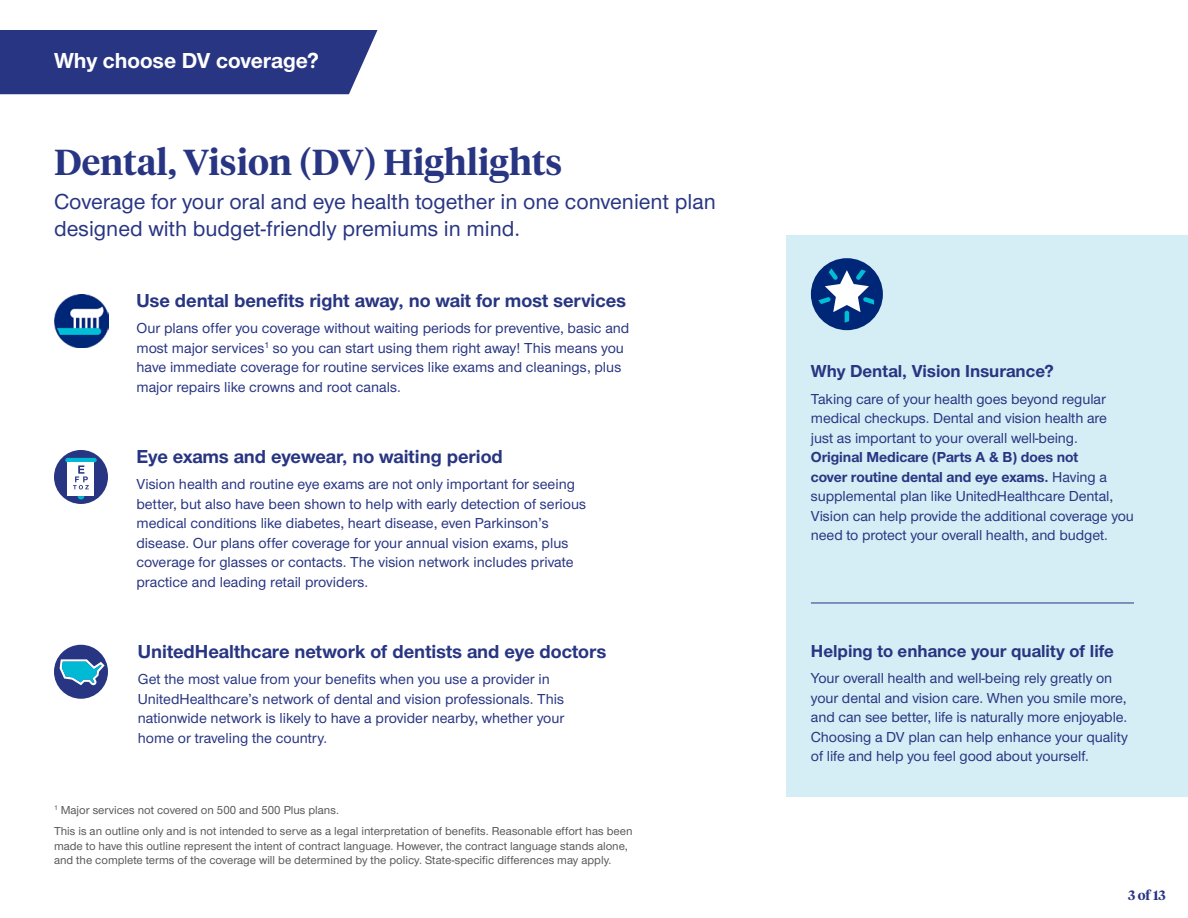
<style>
.page{position:relative;width:1188px;height:918px;background:#fff}
.page>*{position:absolute;margin:0;border:0;box-sizing:border-box;transform-origin:0 0}
.t1{font:600 36px "UHC Serif Headline";color:#283582}
.t2{font:500 22.5px/27px "UHC Sans";color:#283582}
.t3{font:700 22.5px "UHC Sans";color:#fff}
.t4{font:700 19.5px "UHC Sans";color:#283582}
.t5{font:700 18px "UHC Sans";color:#283582}
.t6{font:500 15px/19.5px "UHC Sans";color:#283582}
.t7{font:600 13.5px "UHC Serif Headline";color:#283582}
.t8{font:500 12px/21.1px "UHC Sans";color:#57585a}
.s1{font-weight:700}
</style>
<div class="page">
<div style="left:786px;top:235px;width:402px;height:561px;background:#d5eef5"></div>
<div style="left:0;top:30px;width:378px;height:64px;background:#283582"></div>
<img style="left:54px;top:294px;width:54px;height:54px">
<div style="left:811px;top:258px;width:72px;height:72px;background:#002677;border-radius:50%"></div>
<svg style="left:818px;top:268px;width:56px;height:55px"></svg>
<hr style="left:811px;top:603px;width:323px;height:1px;background:#283582">
<div style="left:54px;top:450px;width:54px;height:54px;background:#283582;border-radius:50%"></div>
<svg style="left:78px;top:496px;width:6px;height:3px"></svg>
<hr style="left:65px;top:458px;width:32px;height:4px;background:#00b9d4;border-radius:2px">
<div style="left:68px;top:462px;width:26px;height:34px;background:#fff"></div>
<svg style="left:73px;top:465px;width:16px;height:24px"></svg>
<div style="left:54px;top:645px;width:54px;height:54px;background:#283582;border-radius:50%"></div>
<svg style="left:60px;top:659px;width:45px;height:26px"></svg>
<h2 class="t3" style="left:54px;top:45px;width:266px">Why choose DV coverage?</h2>
<h1 class="t1" style="left:54px;top:137px;width:510px">Dental, Vision (DV) Highlights</h1>
<h2 class="t2" style="left:54px;top:187px;width:663px">Coverage for your oral and eye health together in one convenient plan designed with budget-friendly premiums in mind.</h2>
<h3 class="t4" style="left:136px;top:288px;width:491px">Use dental benefits right away, no wait for most services</h3>
<p class="t6" style="left:136px;top:318px;width:494px">Our plans offer you coverage without waiting periods for preventive, basic and most major services<sup>1</sup> so you can start using them right away! This means you have immediate coverage for routine services like exams and cleanings, plus major repairs like crowns and root canals.</p>
<h3 class="t4" style="left:136px;top:443px;width:368px">Eye exams and eyewear, no waiting period</h3>
<p class="t6" style="left:136px;top:474px;width:451px">Vision health and routine eye exams are not only important for seeing better, but also have been shown to help with early detection of serious medical conditions like diabetes, heart disease, even Parkinson’s disease. Our plans offer coverage for your annual vision exams, plus coverage for glasses or contacts. The vision network includes private practice and leading retail providers.</p>
<h3 class="t4" style="left:138px;top:638px;width:470px">UnitedHealthcare network of dentists and eye doctors</h3>
<p class="t6" style="left:138px;top:669px;width:428px">Get the most value from your benefits when you use a provider in UnitedHealthcare’s network of dental and vision professionals. This nationwide network is likely to have a provider nearby, whether your home or traveling the country.</p>
<p class="t8" style="left:54px;top:799px;width:580px"><sup>1</sup> Major services not covered on 500 and 500 Plus plans.<br>This is an outline only and is not intended to serve as a legal interpretation of benefits. Reasonable effort has been</p>
<p class="t8" style="left:54px;top:838px;width:575px;line-height:14.4px">made to have this outline represent the intent of contract language. However, the contract language stands alone, and the complete terms of the coverage will be determined by the policy. State-specific differences may apply.</p>
<p class="t5" style="left:811px;top:359px;width:244px">Why Dental, Vision Insurance?</p>
<p class="t6" style="left:811px;top:388px;width:298px;text-align:justify">Taking care of your health goes beyond regular medical checkups. Dental and vision health are just as important to your overall well-being.</p>
<p class="t6" style="left:811px;top:447px;width:325px"><span class="s1">Original Medicare (Parts A &amp; B) does not<br>cover routine dental and eye exams.</span> Having a supplemental plan like UnitedHealthcare Dental, Vision can help provide the additional coverage you need to protect your overall health, and budget.</p>
<p class="t5" style="left:811px;top:639px;width:305px">Helping to enhance your quality of life</p>
<p class="t6" style="left:811px;top:668px;width:319px">Your overall health and well-being rely greatly on your dental and vision care. When you smile more, and can see better, life is naturally more enjoyable.<br>Choosing a DV plan can help enhance your quality of life and help you feel good about yourself.</p>
<p class="t7" style="left:1128px;top:886px;width:39px">3 of 13</p>
</div>
